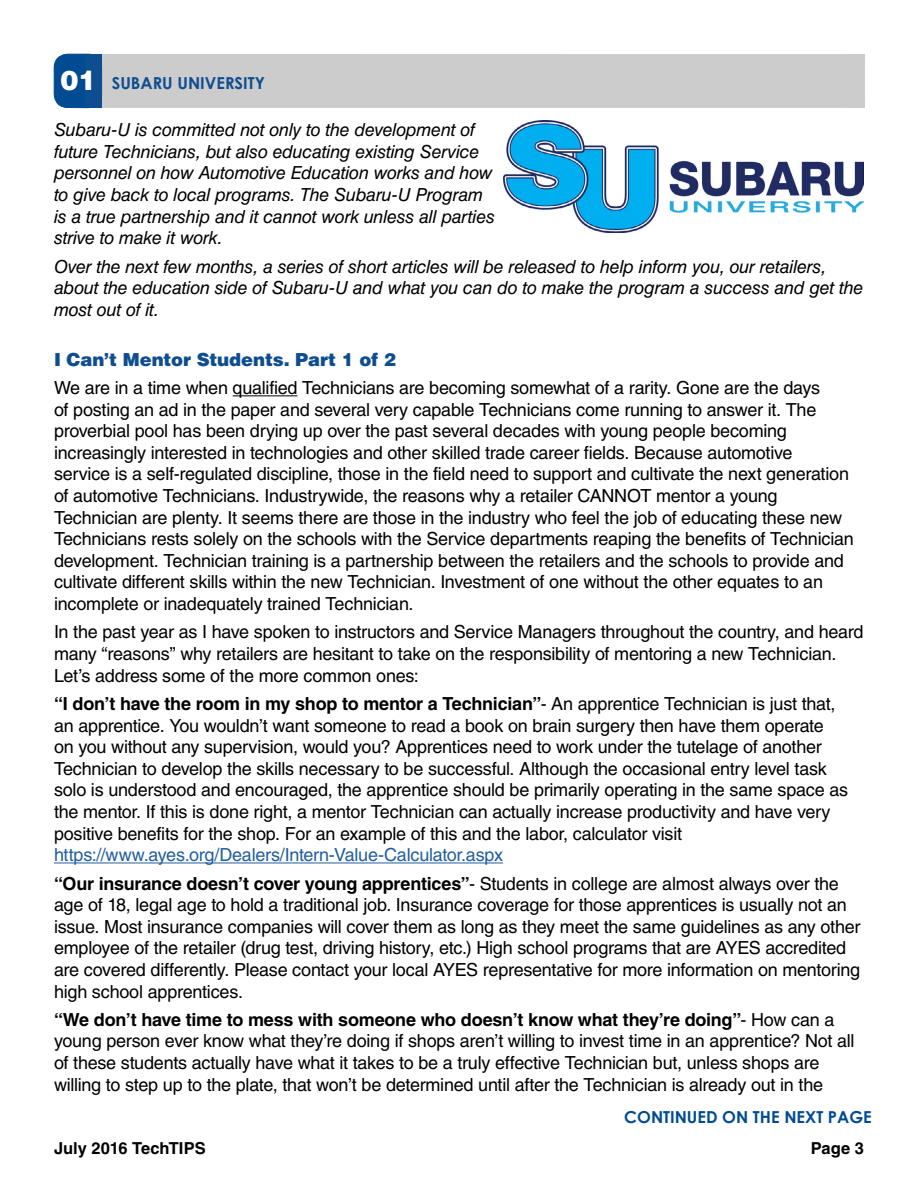
<style>
.page{position:relative;width:918px;height:1188px;background:#fff}
.page>*{position:absolute;margin:0;border:0;box-sizing:border-box;transform-origin:0 0}
.t1{font:18px/21.6px "Helvetica LT Std";letter-spacing:-.015em;color:#000}
.t2{font:italic 18px/21.6px "Helvetica LT Std";letter-spacing:-.015em;color:#000}
.t3{font:18px/28.3px "Helvetica LT Std";letter-spacing:-.015em;color:#215e9e}
.t4{font:900 18px "Helvetica LT Std";letter-spacing:-.005em;color:#0f4d91}
.t5{font:700 16.5px "Century Gothic";color:#004b92}
.t6{font:700 16.5px "Helvetica LT Std";color:#000}
.t7{font:700 16.5px "Century Gothic";color:#0f4d91}
.s1{font-family:"Helvetica LT Std";font-weight:900;font-size:27px;color:#fff}
.s2{font-weight:700}
.s3{font-weight:700;color:#000}
.s4{color:#000}
</style>
<div class="page">
<hr style="left:233px;top:395px;width:64px;height:1px;background:#000">
<hr style="left:54px;top:863px;width:449px;height:1px;background:#215e9e">
<div style="left:54px;top:54px;width:811px;height:54px;background:#ccc;border-radius:14px"></div>
<div style="left:846px;top:54px;width:19px;height:54px;background:#ccc"></div>
<div style="left:54px;top:54px;width:48px;height:54px;background:#004b92;border-radius:14px"></div>
<div style="left:54px;top:54px;width:48px;height:54px;border:1px solid #004b92;border-radius:14px"></div>
<div style="left:85px;top:54px;width:17px;height:54px;background:#0f4d91"></div>
<img style="left:503px;top:121px;width:361px;height:111px">
<p class="t7" style="left:60px;top:71px;width:206px"><span class="s1">01</span> SUBARU UNIVERSITY</p>
<p class="t2" style="left:54px;top:119px;width:443px">Subaru-U is committed not only to the development of future Technicians, but also educating existing Service personnel on how Automotive Education works and how to give back to local programs. The Subaru-U Program is a true partnership and it cannot work unless all parties strive to make it work.</p>
<p class="t2" style="left:54px;top:255px;width:811px">Over the next few months, a series of short articles will be released to help inform you, our retailers, about the education side of Subaru-U and what you can do to make the program a success and get the most out of it.</p>
<p class="t4" style="left:54px;top:347px;width:343px">I Can’t Mentor Students. Part 1 of 2</p>
<p class="t1" style="left:54px;top:377px;width:801px">We are in a time when qualified Technicians are becoming somewhat of a rarity. Gone are the days<br>of posting an ad in the paper and several very capable Technicians come running to answer it. The proverbial pool has been drying up over the past several decades with young people becoming increasingly interested in technologies and other skilled trade career fields. Because automotive<br>service is a self-regulated discipline, those in the field need to support and cultivate the next generation of automotive Technicians. Industrywide, the reasons why a retailer CANNOT mentor a young Technician are plenty. It seems there are those in the industry who feel the job of educating these new Technicians rests solely on the schools with the Service departments reaping the benefits of Technician development. Technician training is a partnership between the retailers and the schools to provide and cultivate different skills within the new Technician. Investment of one without the other equates to an incomplete or inadequately trained Technician.</p>
<p class="t1" style="left:54px;top:621px;width:811px">In the past year as I have spoken to instructors and Service Managers throughout the country, and heard many “reasons” why retailers are hesitant to take on the responsibility of mentoring a new Technician.<br>Let’s address some of the more common ones:</p>
<p class="t1" style="left:54px;top:693px;width:796px"><span class="s2">“I don’t have the room in my shop to mentor a Technician”</span>- An apprentice Technician is just that, an apprentice. You wouldn’t want someone to read a book on brain surgery then have them operate on you without any supervision, would you? Apprentices need to work under the tutelage of another Technician to develop the skills necessary to be successful. Although the occasional entry level task solo is understood and encouraged, the apprentice should be primarily operating in the same space as the mentor. If this is done right, a mentor Technician can actually increase productivity and have very positive benefits for the shop. For an example of this and the labor, calculator visit</p>
<p class="t3" style="left:54px;top:841px;width:786px">https://www.ayes.org/Dealers/Intern-Value-Calculator.aspx<br><span class="s3">“Our insurance doesn’t cover young apprentices”</span><span class="s4">- Students in college are almost always over the</span></p>
<p class="t1" style="left:54px;top:894px;width:808px">age of 18, legal age to hold a traditional job. Insurance coverage for those apprentices is usually not an issue. Most insurance companies will cover them as long as they meet the same guidelines as any other employee of the retailer (drug test, driving history, etc.) High school programs that are AYES accredited are covered differently. Please contact your local AYES representative for more information on mentoring high school apprentices.</p>
<p class="t1" style="left:54px;top:1009px;width:802px"><span class="s2">“We don’t have time to mess with someone who doesn’t know what they’re doing”</span>- How can a young person ever know what they’re doing if shops aren’t willing to invest time in an apprentice? Not all of these students actually have what it takes to be a truly effective Technician but, unless shops are willing to step up to the plate, that won’t be determined until after the Technician is already out in the</p>
<p class="t5" style="left:624px;top:1104px;width:249px">CONTINUED ON THE NEXT PAGE</p>
<p class="t6" style="left:54px;top:1139px;width:153px">July 2016 TechTIPS</p>
<p class="t6" style="left:811px;top:1139px;width:55px">Page 3</p>
</div>
